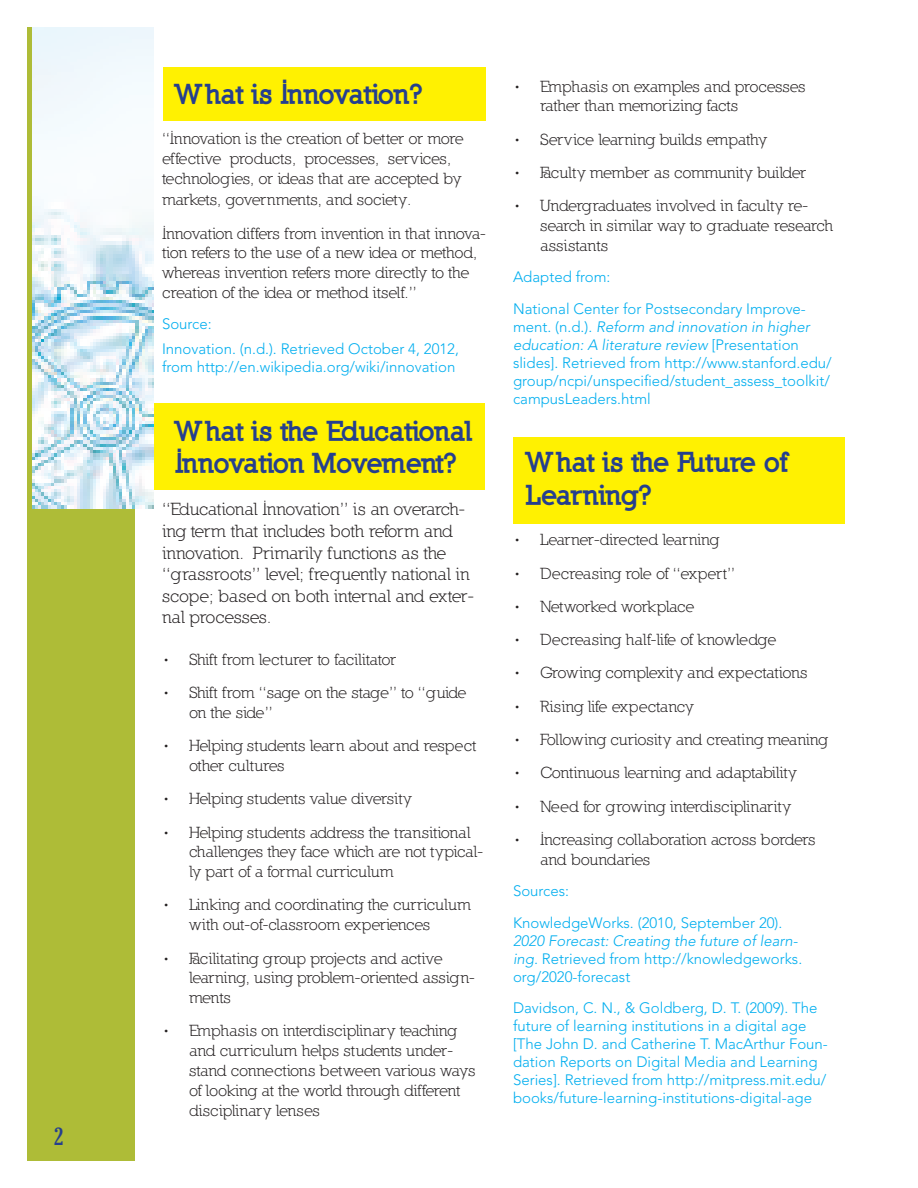
<style>
.page{position:relative;width:918px;height:1188px;background:#fff}
.page>*{position:absolute;margin:0;border:0;box-sizing:border-box;transform-origin:0 0}
.Header_block{font:900 27px/32.4px "Nilland";letter-spacing:-.025em;color:#253f8e}
.t1{font:extra-condensed 24px "Gloucester";color:#253f8e}
.t2{font:18px/21.6px "Nilland";letter-spacing:-.02em;color:#231f20}
.Body_Copy{font:16.5px/19.8px "Nilland";letter-spacing:-.025em;color:#231f20}
.Body_Copy-2{font:16.5px/19.8px "Nilland";color:#231f20}
.note_copy{font:300 15px/18px "Avenir LT Std";color:#00aeef}
.s1{font-style:italic}
</style>
<div class="page">
<div style="left:513px;top:437px;width:331px;height:86px;background:#fff101"></div>
<div style="left:153px;top:404px;width:332px;height:86px;background:#fff101"></div>
<div style="left:164px;top:68px;width:322px;height:53px;background:#fff101"></div>
<div style="left:27px;top:27px;width:108px;height:1134px;background:#aebc37"></div>
<img style="left:32px;top:27px;width:121px;height:482px">
<p class="t1" style="left:54px;top:1123px;width:11px">2</p>
<p class="Header_block" style="left:176px;top:77px;width:250px">What is Innovation?</p>
<p class="Body_Copy" style="left:162px;top:128px;width:303px">“Innovation is the creation of better or more effective products, processes, services, technologies, or ideas that are accepted by</p>
<p class="Body_Copy" style="left:162px;top:190px;width:251px">markets, governments, and society.</p>
<p class="Body_Copy" style="left:162px;top:223px;width:325px">Innovation differs from invention in that innova&shy;tion refers to the use of a new idea or method, whereas invention refers more directly to the creation of the idea or method itself.”</p>
<p class="note_copy" style="left:162px;top:315px;width:51px">Source:</p>
<p class="note_copy" style="left:162px;top:340px;width:299px">Innovation. (n.d.). Retrieved October 4, 2012, from http://en.wikipedia.org/wiki/innovation</p>
<p class="Header_block" style="left:176px;top:414px;width:298px">What is the Educational<br>Innovation Movement?</p>
<p class="t2" style="left:162px;top:498px;width:313px">“Educational Innovation” is an overarch&shy;ing term that includes both reform and innovation. Primarily functions as the “grassroots” level; frequently national in scope; based on both internal and exter&shy;nal processes.</p>
<p class="Body_Copy" style="left:162px;top:649px;width:236px">• Shift from lecturer to facilitator</p>
<p class="Body_Copy" style="left:189px;top:682px;width:279px;text-indent:-27px">• Shift from “sage on the stage” to “guide on the side”</p>
<p class="Body_Copy" style="left:189px;top:736px;width:289px;text-indent:-27px">• Helping students learn about and respect other cultures</p>
<p class="Body_Copy" style="left:162px;top:789px;width:252px">• Helping students value diversity</p>
<p class="Body_Copy" style="left:189px;top:822px;width:296px;text-indent:-27px">• Helping students address the transitional challenges they face which are not typical&shy;ly part of a formal curriculum</p>
<p class="Body_Copy-2" style="left:189px;top:895px;width:283px;text-indent:-27px">• Linking and coordinating the curriculum with out-of-classroom experiences</p>
<p class="Body_Copy" style="left:189px;top:948px;width:287px;text-indent:-27px">• Facilitating group projects and active learning, using problem-oriented assign&shy;ments</p>
<p class="Body_Copy" style="left:189px;top:1021px;width:288px;text-indent:-27px">• Emphasis on interdisciplinary teaching and curriculum helps students under&shy;stand connections between various ways of looking at the world through different disciplinary lenses</p>
<p class="Body_Copy" style="left:540px;top:76px;width:267px;text-indent:-27px">• Emphasis on examples and processes rather than memorizing facts</p>
<p class="Body_Copy" style="left:513px;top:129px;width:256px">• Service learning builds empathy</p>
<p class="Body_Copy" style="left:513px;top:162px;width:295px">• Faculty member as community builder</p>
<p class="Body_Copy" style="left:540px;top:196px;width:295px;text-indent:-27px">• Undergraduates involved in faculty re&shy;search in similar way to graduate research assistants</p>
<p class="note_copy" style="left:513px;top:268px;width:99px">Adapted from:</p>
<p class="note_copy" style="left:513px;top:300px;width:320px">National Center for Postsecondary Improve&shy;ment. (n.d.). <span class="s1">Reform and innovation in higher education: A literature review</span> [Presentation slides]. Retrieved from http://www.stanford.edu/ group/ncpi/unspecified/student_assess_toolkit/ campusLeaders.html</p>
<p class="Header_block" style="left:526px;top:446px;width:263px">What is the Future of<br>Learning?</p>
<p class="Body_Copy" style="left:513px;top:530px;width:208px">• Learner-directed learning</p>
<p class="Body_Copy" style="left:513px;top:563px;width:223px">• Decreasing role of “expert”</p>
<p class="Body_Copy" style="left:513px;top:596px;width:183px">• Networked workplace</p>
<p class="Body_Copy-2" style="left:513px;top:630px;width:265px">• Decreasing half-life of knowledge</p>
<p class="Body_Copy-2" style="left:513px;top:663px;width:296px">• Growing complexity and expectations</p>
<p class="Body_Copy-2" style="left:513px;top:696px;width:182px">• Rising life expectancy</p>
<p class="Body_Copy-2" style="left:513px;top:729px;width:317px">• Following curiosity and creating meaning</p>
<p class="Body_Copy" style="left:513px;top:763px;width:286px">• Continuous learning and adaptability</p>
<p class="Body_Copy-2" style="left:513px;top:796px;width:280px">• Need for growing interdisciplinarity</p>
<p class="Body_Copy" style="left:540px;top:829px;width:277px;text-indent:-27px">• Increasing collaboration across borders and boundaries</p>
<p class="note_copy" style="left:513px;top:882px;width:58px">Sources:</p>
<p class="note_copy" style="left:513px;top:914px;width:291px">KnowledgeWorks. (2010, September 20).<br><span class="s1">2020 Forecast: Creating the future of learn&shy;ing.</span> Retrieved from http://knowledgeworks. org/2020-forecast</p>
<p class="note_copy" style="left:513px;top:999px;width:316px">Davidson, C. N., &amp; Goldberg, D. T. (2009). The future of learning institutions in a digital age [The John D. and Catherine T. MacArthur Foun&shy;dation Reports on Digital Media and Learning Series]. Retrieved from http://mitpress.mit.edu/ books/future-learning-institutions-digital-age</p>
</div>
